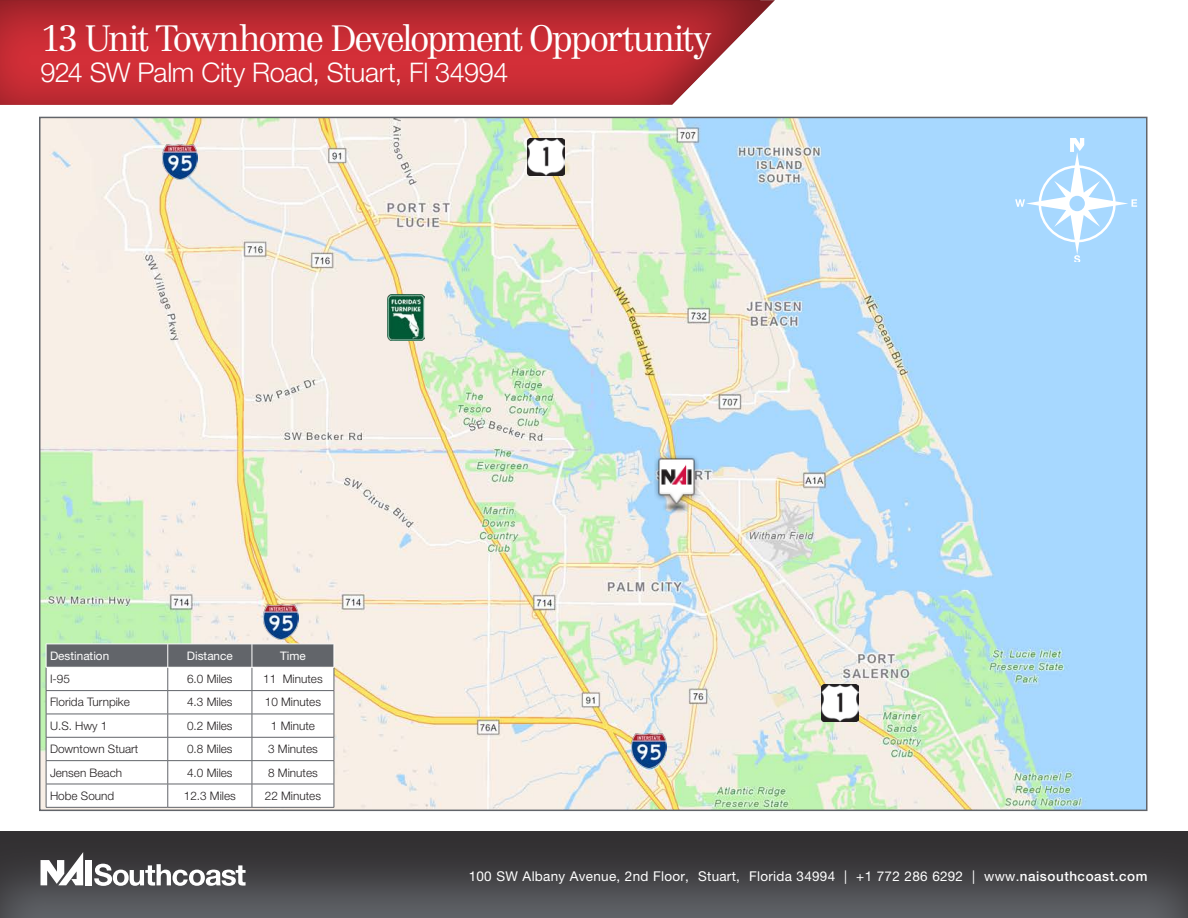
<style>
.page{position:relative;width:1188px;height:918px;background:#fff}
.page>*{position:absolute;margin:0;border:0;box-sizing:border-box;transform-origin:0 0}
.t1{font:300 36px "Centennial LT Std";letter-spacing:-.07em;color:#fff}
.t2{font:300 27px "Helvetica Neue LT Std";letter-spacing:-.015em;color:#fff}
.t3{font:13.5px "Helvetica Neue LT Std";letter-spacing:.02em;color:#fff}
.t4{font:300 11.7px "Helvetica Neue LT Std";color:#231f20}
.t5{font:11.7px "Helvetica Neue LT Std";color:#fff}
.s1{font-weight:500}
</style>
<div class="page">
<img style="left:42px;top:120px;width:1103px;height:688px">
<div style="left:0;top:830px;width:1188px;height:88px;background:#231f20;opacity:.75"></div>
<div style="left:85px;top:860px;width:7px;height:25px;background:#fff"></div>
<svg style="left:41px;top:852px;width:42px;height:33px"></svg>
<svg style="left:94px;top:864px;width:152px;height:22px"></svg>
<svg style="left:1015px;top:138px;width:122px;height:124px;background:#b4deff"></svg>
<img style="left:654px;top:456px;width:45px;height:56px">
<hr style="left:46px;top:807px;width:122px;height:1px;background:#62656a">
<hr style="left:168px;top:807px;width:84px;height:1px;background:#62656a">
<hr style="left:252px;top:807px;width:82px;height:1px;background:#62656a">
<svg style="left:46px;top:644px;width:289px;height:163px"></svg>
<hr style="left:46px;top:667px;width:122px;height:1px;background:#fff">
<hr style="left:168px;top:667px;width:84px;height:1px;background:#fff">
<hr style="left:252px;top:667px;width:82px;height:1px;background:#fff">
<img style="left:388px;top:295px;width:36px;height:45px">
<img style="left:163px;top:144px;width:35px;height:35px">
<img style="left:821px;top:684px;width:38px;height:37px">
<div style="left:0;top:0;width:776px;height:107px;background:#231f20;opacity:.51"></div>
<img style="left:264px;top:605px;width:35px;height:35px">
<img style="left:528px;top:139px;width:37px;height:37px">
<img style="left:632px;top:734px;width:35px;height:34px">
<p class="t1" style="left:40px;top:17px;width:673px">13 Unit Townhome Development Opportunity</p>
<p class="t2" style="left:40px;top:56px;width:470px">924 SW Palm City Road, Stuart, Fl 34994</p>
<p class="t5" style="left:50px;top:649px;width:61px">Destination</p>
<p class="t5" style="left:187px;top:649px;width:47px">Distance</p>
<p class="t5" style="left:280px;top:649px;width:27px">Time</p>
<p class="t4" style="left:50px;top:672px;width:22px">I-95</p>
<p class="t4" style="left:187px;top:672px;width:47px">6.0 Miles</p>
<p class="t4" style="left:263px;top:672px;width:61px">11 Minutes</p>
<p class="t4" style="left:50px;top:695px;width:81px">Florida Turnpike</p>
<p class="t4" style="left:187px;top:695px;width:47px">4.3 Miles</p>
<p class="t4" style="left:265px;top:695px;width:58px">10 Minutes</p>
<p class="t4" style="left:50px;top:718px;width:59px">U.S. Hwy 1</p>
<p class="t4" style="left:187px;top:718px;width:47px">0.2 Miles</p>
<p class="t4" style="left:271px;top:718px;width:45px">1 Minute</p>
<p class="t4" style="left:50px;top:742px;width:90px">Downtown Stuart</p>
<p class="t4" style="left:187px;top:742px;width:47px">0.8 Miles</p>
<p class="t4" style="left:268px;top:742px;width:51px">3 Minutes</p>
<p class="t4" style="left:50px;top:765px;width:74px">Jensen Beach</p>
<p class="t4" style="left:187px;top:765px;width:47px">4.0 Miles</p>
<p class="t4" style="left:268px;top:765px;width:51px">8 Minutes</p>
<p class="t4" style="left:50px;top:789px;width:66px">Hobe Sound</p>
<p class="t4" style="left:184px;top:789px;width:54px">12.3 Miles</p>
<p class="t4" style="left:265px;top:789px;width:58px">22 Minutes</p>
<p class="t3" style="left:469px;top:868px;width:680px">100 SW Albany Avenue, 2nd Floor, Stuart, Florida 34994 | +1 772 286 6292 | www.<span class="s1">naisouthcoast.com</span></p>
</div>
